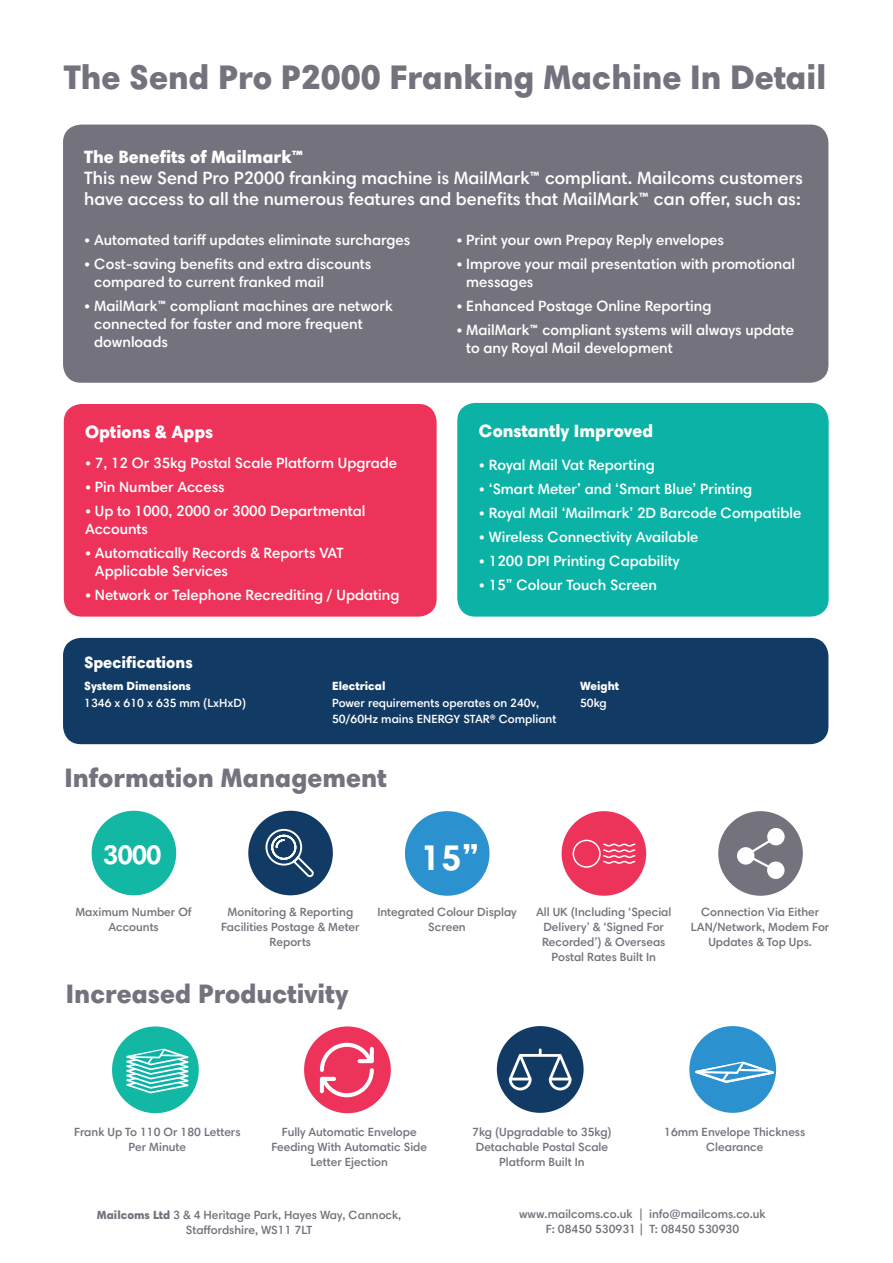
<style>
.page{position:relative;width:893px;height:1263px;background:#fff}
.page>*{position:absolute;margin:0;border:0;box-sizing:border-box;transform-origin:0 0}
.t1{font:700 36px "Harmonia Sans Pro Cyr";color:#fff}
.t2{font:900 34.5px "Harmonia Sans Pro Cyr";color:#74737d}
.t3{font:900 27px "Harmonia Sans Pro Cyr";color:#74737d}
.t4{font:700 27px "Harmonia Sans Pro Cyr";color:#fff}
.t5{font:600 18px/21px "Harmonia Sans Pro Cyr";color:#fff}
.t6{font:900 18px "Harmonia Sans Pro Cyr";color:#fff}
.t7{font:900 16.5px "Harmonia Sans Pro Cyr";color:#fff}
.t8{font:600 15px/18px "Harmonia Sans Pro Cyr";color:#fff}
.t9{font:600 12px/15px "Harmonia Sans Pro Cyr";color:#74737d;text-align:center}
.t10{font:600 12px/16.5px "Harmonia Sans Pro Cyr";color:#fff}
.t11{font:900 12px "Harmonia Sans Pro Cyr";color:#fff}
.s1{font-weight:900}
</style>
<div class="page">
<div style="left:63px;top:125px;width:765px;height:258px;background:#74737d;border-radius:18px"></div>
<div style="left:63px;top:638px;width:765px;height:106px;background:#113a64;border-radius:18px"></div>
<div style="left:64px;top:404px;width:373px;height:213px;background:#ee335a;border-radius:18px"></div>
<div style="left:457px;top:403px;width:372px;height:214px;background:#0ab3a5;border-radius:18px"></div>
<div style="left:92px;top:811px;width:84px;height:84px;background:#12b8a3;border-radius:50%"></div>
<div style="left:248px;top:811px;width:85px;height:84px;background:#113a64;border-radius:50%"></div>
<div style="left:405px;top:811px;width:84px;height:85px;background:#2c91cf;border-radius:50%"></div>
<div style="left:718px;top:811px;width:85px;height:85px;background:#74737d;border-radius:50%"></div>
<div style="left:562px;top:811px;width:84px;height:85px;background:#ee335a;border-radius:50%"></div>
<svg style="left:265px;top:828px;width:49px;height:50px"></svg>
<svg style="left:737px;top:828px;width:48px;height:51px"></svg>
<svg style="left:572px;top:839px;width:64px;height:29px"></svg>
<div style="left:112px;top:1026px;width:87px;height:87px;background:#12b8a3;border-radius:50%"></div>
<div style="left:304px;top:1026px;width:87px;height:87px;background:#ee335a;border-radius:50%"></div>
<div style="left:497px;top:1026px;width:87px;height:87px;background:#113a64;border-radius:50%"></div>
<svg style="left:509px;top:1048px;width:63px;height:42px"></svg>
<svg style="left:126px;top:1048px;width:63px;height:46px"></svg>
<svg style="left:320px;top:1043px;width:54px;height:54px"></svg>
<div style="left:689px;top:1026px;width:87px;height:87px;background:#2c91cf;border-radius:50%"></div>
<svg style="left:689px;top:1060px;width:87px;height:24px"></svg>
<p class="t2" style="left:64px;top:55px;width:764px">The Send Pro P2000 Franking Machine In Detail</p>
<p class="t6" style="left:84px;top:146px;width:221px">The Benefits of Mailmark™</p>
<p class="t5" style="left:84px;top:168px;width:720px">This new Send Pro P2000 franking machine is MailMark™ compliant. Mailcoms customers have access to all the numerous features and benefits that MailMark™ can offer, such as:</p>
<p class="t8" style="left:84px;top:231px;width:327px">• Automated tariff updates eliminate surcharges</p>
<p class="t8" style="left:94px;top:255px;width:279px;text-indent:-10px">• Cost-saving benefits and extra discounts compared to current franked mail</p>
<p class="t8" style="left:94px;top:297px;width:300px;text-indent:-10px">• MailMark™ compliant machines are network connected for faster and more frequent downloads</p>
<p class="t8" style="left:456px;top:231px;width:269px">• Print your own Prepay Reply envelopes</p>
<p class="t8" style="left:466px;top:255px;width:330px;text-indent:-10px">• Improve your mail presentation with promotional messages</p>
<p class="t8" style="left:456px;top:297px;width:257px">• Enhanced Postage Online Reporting</p>
<p class="t8" style="left:466px;top:321px;width:329px;text-indent:-10px">• MailMark™ compliant systems will always update to any Royal Mail development</p>
<p class="t6" style="left:85px;top:421px;width:130px">Options &amp; Apps</p>
<p class="t8" style="left:85px;top:454px;width:314px">• 7, 12 Or 35kg Postal Scale Platform Upgrade</p>
<p class="t8" style="left:85px;top:478px;width:141px">• Pin Number Access</p>
<p class="t8" style="left:85px;top:502px;width:282px">• Up to 1000, 2000 or 3000 Departmental<br>Accounts</p>
<p class="t8" style="left:95px;top:544px;width:250px;text-indent:-10px">• Automatically Records &amp; Reports VAT<br>Applicable Services</p>
<p class="t8" style="left:85px;top:586px;width:316px">• Network or Telephone Recrediting / Updating</p>
<p class="t7" style="left:84px;top:651px;width:110px">Specifications</p>
<p class="t6" style="left:479px;top:419px;width:176px">Constantly Improved</p>
<p class="t8" style="left:479px;top:456px;width:177px">• Royal Mail Vat Reporting</p>
<p class="t8" style="left:479px;top:480px;width:275px">• ‘Smart Meter’ and ‘Smart Blue’ Printing</p>
<p class="t8" style="left:479px;top:504px;width:324px">• Royal Mail ‘Mailmark’ 2D Barcode Compatible</p>
<p class="t8" style="left:479px;top:528px;width:221px">• Wireless Connectivity Available</p>
<p class="t8" style="left:479px;top:552px;width:202px">• 1200 DPI Printing Capability</p>
<p class="t8" style="left:479px;top:576px;width:179px">• 15” Colour Touch Screen</p>
<p class="t11" style="left:84px;top:678px;width:108px">System Dimensions</p>
<p class="t10" style="left:84px;top:694px;width:163px">1346 x 610 x 635 mm (LxHxD)</p>
<p class="t11" style="left:332px;top:678px;width:55px">Electrical</p>
<p class="t10" style="left:332px;top:694px;width:226px">Power requirements operates on 240v,<br>50/60Hz mains ENERGY STAR® Compliant</p>
<p class="t3" style="left:65px;top:760px;width:324px">Information Management</p>
<p class="t4" style="left:103px;top:838px;width:60px">3000</p>
<p class="t1" style="left:421px;top:835px;width:60px">15”</p>
<p class="t11" style="left:580px;top:678px;width:41px">Weight</p>
<p class="t10" style="left:580px;top:694px;width:28px">50kg</p>
<p class="t9" style="left:75px;top:904px;width:118px">Maximum Number Of<br>Accounts</p>
<p class="t9" style="left:221px;top:904px;width:140px">Monitoring &amp; Reporting<br>Facilities Postage &amp; Meter<br>Reports</p>
<p class="t9" style="left:377px;top:904px;width:141px">Integrated Colour Display<br>Screen</p>
<p class="t3" style="left:66px;top:976px;width:284px">Increased Productivity</p>
<p class="t9" style="left:536px;top:904px;width:137px">All UK (Including ‘Special<br>Delivery’ &amp; ‘Signed For<br>Recorded’) &amp; Overseas<br>Postal Rates Built In</p>
<p class="t9" style="left:691px;top:904px;width:140px">Connection Via Either<br>LAN/Network, Modem For<br>Updates &amp; Top Ups.</p>
<p class="t9" style="left:74px;top:1125px;width:168px">Frank Up To 110 Or 180 Letters<br>Per Minute</p>
<p class="t9" style="left:271px;top:1125px;width:157px">Fully Automatic Envelope<br>Feeding With Automatic Side<br>Letter Ejection</p>
<p class="t9" style="left:472px;top:1125px;width:141px">7kg (Upgradable to 35kg)<br>Detachable Postal Scale<br>Platform Built In</p>
<p class="t9" style="left:664px;top:1125px;width:143px">16mm Envelope Thickness<br>Clearance</p>
<p class="t9" style="left:97px;top:1207px;width:306px"><span class="s1">Mailcoms Ltd</span> 3 &amp; 4 Heritage Park, Hayes Way, Cannock,<br>Staffordshire, WS11 7LT</p>
<p class="t9" style="left:519px;top:1206px;width:248px">www.mailcoms.co.uk | info@mailcoms.co.uk</p>
<p class="t9" style="left:546px;top:1221px;width:195px">F: 08450 530931 | T: 08450 530930</p>
</div>
